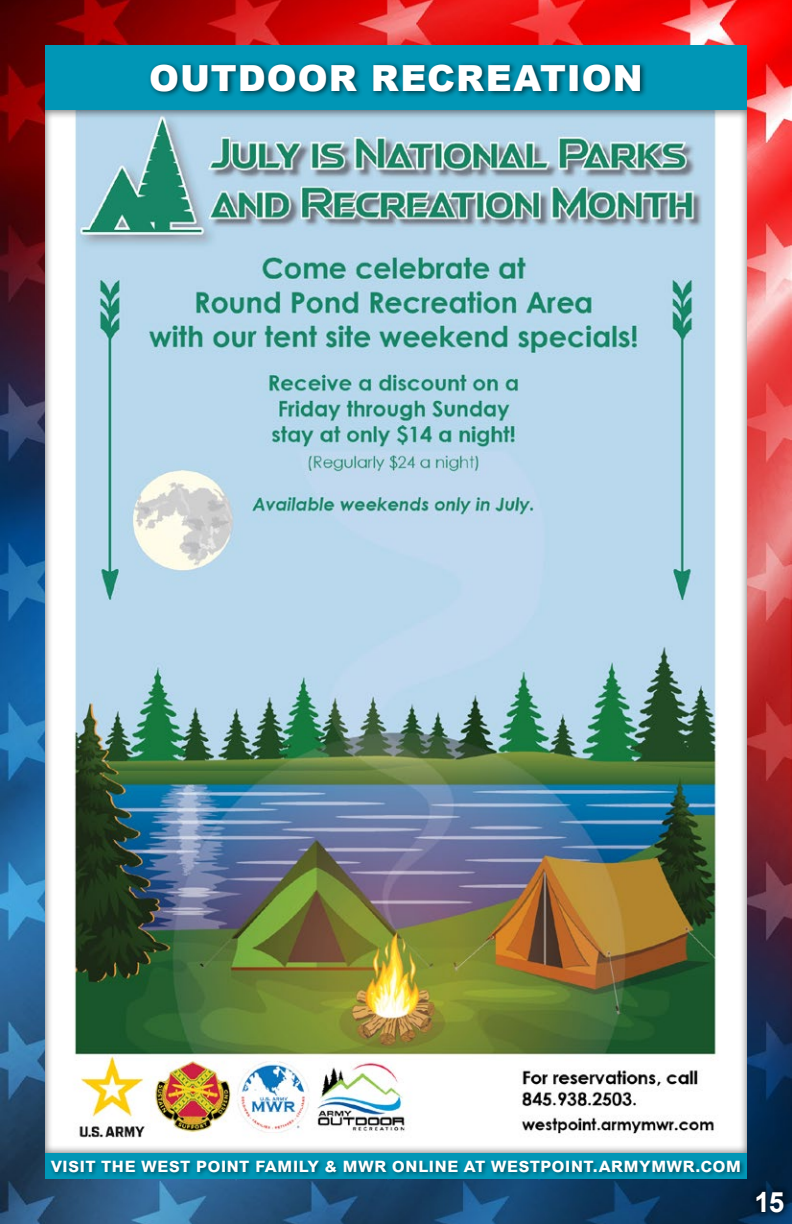
<style>
.page{position:relative;width:792px;height:1224px;background:#fff}
.page>*{position:absolute;margin:0;border:0;box-sizing:border-box;transform-origin:0 0}
.t1{font:900 36px "Arial";letter-spacing:.03em;color:#fff}
.t2{font:700 28px "Arial";color:#fff}
.t3{font:700 20px "Arial";letter-spacing:.01em;color:#fff}
</style>
<div class="page">
<img style="left:0;top:0;width:792px;height:1224px">
<div style="left:45px;top:1153px;width:702px;height:26px;background:#0096b6"></div>
<div style="left:749px;top:1185px;width:43px;height:36px;background:#000;opacity:.5"></div>
<div style="left:751px;top:1186px;width:39px;height:31px;background:#000;opacity:.5"></div>
<div style="left:48px;top:1159px;width:697px;height:18px;background:#000;opacity:.5"></div>
<div style="left:45px;top:45px;width:702px;height:66px;background:#0096b6"></div>
<div style="left:147px;top:61px;width:500px;height:36px;background:#000;opacity:.6"></div>
<div style="left:31px;top:97px;width:730px;height:1057px;background:#000;opacity:.5"></div>
<h1 class="t1" style="left:149px;top:52px;width:495px">OUTDOOR RECREATION</h1>
<p class="t3" style="left:51px;top:1151px;width:692px">visit the west point family &amp; mwr online at westpoint.armymwr.com</p>
<h2 class="t2" style="left:755px;top:1182px;width:31px">15</h2>
</div>
